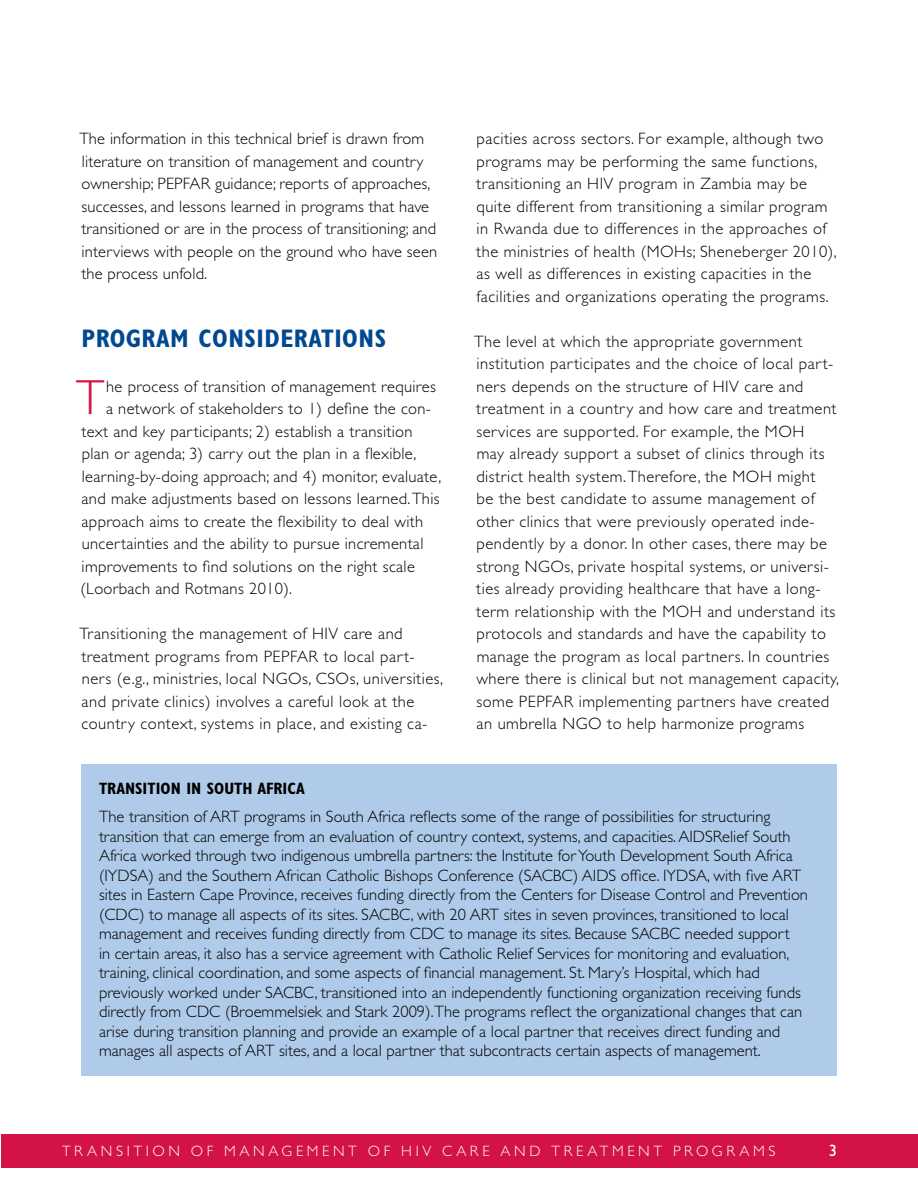
<style>
.page{position:relative;width:918px;height:1188px;background:#fff}
.page>*{position:absolute;margin:0;border:0;box-sizing:border-box;transform-origin:0 0}
.Text_with_Drop_Cap{font:300 49.5px "Gill Sans Std";color:#d31245}
.Section_head__conten{font:700 condensed 25.5px "Gill Sans Std";letter-spacing:.02em;color:#004990}
.Text{font:300 16.5px/19.5px "Gill Sans Std";letter-spacing:.01em;color:#000}
.Text-2{font:300 16.5px/22.5px "Gill Sans Std";letter-spacing:.03em;color:#000}
.Text_with_Drop_Cap-2{font:300 16.5px "Gill Sans Std";letter-spacing:.02em;color:#000}
.Figure_Title{font:700 condensed 16.5px "Gill Sans Std";color:#000}
.t1{font:16.5px "Gill Sans Std";color:#fff}
.Header_Month___Year{font:300 15px "Gill Sans Std";letter-spacing:.24em;color:#fff}
</style>
<div class="page">
<div style="left:1px;top:1134px;width:917px;height:34px;background:#d31245"></div>
<div style="left:81px;top:765px;width:756px;height:311px;background:#b0cbea"></div>
<p class="Text" style="left:79px;top:127px;width:359px;line-height:22.5px">The information in this technical brief is drawn from literature on transition of management and country ownership; PEPFAR guidance; reports of approaches, successes, and lessons learned in programs that have transitioned or are in the process of transitioning; and interviews with people on the ground who have seen the process unfold.</p>
<p class="Section_head__conten" style="left:81px;top:323px;width:306px">PROGRAM CONSIDERATIONS</p>
<p class="Text_with_Drop_Cap" style="left:76px;top:370px;width:30px">T</p>
<p class="Text_with_Drop_Cap-2" style="left:106px;top:377px;width:331px">he process of transition of management requires</p>
<p class="Text_with_Drop_Cap-2" style="left:106px;top:399px;width:327px">a network of stakeholders to 1) defi ne the con-</p>
<p class="Text_with_Drop_Cap-2" style="left:81px;top:422px;width:333px">text and key participants; 2) establish a transition</p>
<p class="Text_with_Drop_Cap-2" style="left:82px;top:444px;width:336px">plan or agenda; 3) carry out the plan in a flexible,</p>
<p class="Text_with_Drop_Cap-2" style="left:82px;top:467px;width:361px">learning-by-doing approach; and 4) monitor, evaluate,</p>
<p class="Text_with_Drop_Cap-2" style="left:82px;top:489px;width:360px">and make adjustments based on lessons learned. This</p>
<p class="Text_with_Drop_Cap-2" style="left:82px;top:512px;width:343px">approach aims to create the flexibility to deal with</p>
<p class="Text_with_Drop_Cap-2" style="left:82px;top:534px;width:343px">uncertainties and the ability to pursue incremental</p>
<p class="Text_with_Drop_Cap-2" style="left:82px;top:557px;width:335px">improvements to fi nd solutions on the right scale</p>
<p class="Text_with_Drop_Cap-2" style="left:80px;top:579px;width:213px">(Loorbach and Rotmans 2010).</p>
<p class="Text-2" style="left:79px;top:622px;width:365px">Transitioning the management of HIV care and treatment programs from PEPFAR to local part&shy;ners (e.g., ministries, local NGOs, CSOs, universities, and private clinics) involves a careful look at the country context, systems in place, and existing ca-</p>
<p class="Text-2" style="left:476px;top:127px;width:362px">pacities across sectors. For example, although two programs may be performing the same functions, transitioning an HIV program in Zambia may be quite different from transitioning a similar program in Rwanda due to differences in the approaches of the ministries of health (MOHs; Sheneberger 2010), as well as differences in existing capacities in the facilities and organizations operating the programs.</p>
<p class="Text-2" style="left:474px;top:330px;width:366px">The level at which the appropriate government institution participates and the choice of local part&shy;ners depends on the structure of HIV care and treatment in a country and how care and treatment services are supported. For example, the MOH<br>may already support a subset of clinics through its district health system. Therefore, the MOH might<br>be the best candidate to assume management of other clinics that were previously operated inde&shy;pendently by a donor. In other cases, there may be strong NGOs, private hospital systems, or universi&shy;ties already providing healthcare that have a long&shy;term relationship with the MOH and understand its protocols and standards and have the capability to manage the program as local partners. In countries where there is clinical but not management capacity, some PEPFAR implementing partners have created an umbrella NGO to help harmonize programs</p>
<p class="Figure_Title" style="left:99px;top:778px;width:208px">TRANSITION IN SOUTH AFRICA</p>
<p class="Text" style="left:99px;top:807px;width:711px">The transition of ART programs in South Africa reflects some of the range of possibilities for structuring transition that can emerge from an evaluation of country context, systems, and capacities. AIDSRelief South Africa worked through two indigenous umbrella partners: the Institute for Youth Development South Africa (IYDSA) and the Southern African Catholic Bishops Conference (SACBC) AIDS offi ce. IYDSA, with five ART sites in Eastern Cape Province, receives funding directly from the Centers for Disease Control and Prevention (CDC) to manage all aspects of its sites. SACBC, with 20 ART sites in seven provinces, transitioned to local management and receives funding directly from CDC to manage its sites. Because SACBC needed support<br>in certain areas, it also has a service agreement with Catholic Relief Services for monitoring and evaluation, training, clinical coordination, and some aspects of fi nancial management. St. Mary’s Hospital, which had previously worked under SACBC, transitioned into an independently functioning organization receiving funds directly from CDC (Broemmelsiek and Stark 2009).The programs reflect the organizational changes that can arise during transition planning and provide an example of a local partner that receives direct funding and manages all aspects of ART sites, and a local partner that subcontracts certain aspects of management.</p>
<p class="Header_Month___Year" style="left:62px;top:1142px;width:715px">TRANSITION OF MANAGEMENT OF HIV CARE AND TREATMENT PROGRAMS</p>
<p class="t1" style="left:829px;top:1141px;width:10px">3</p>
</div>
